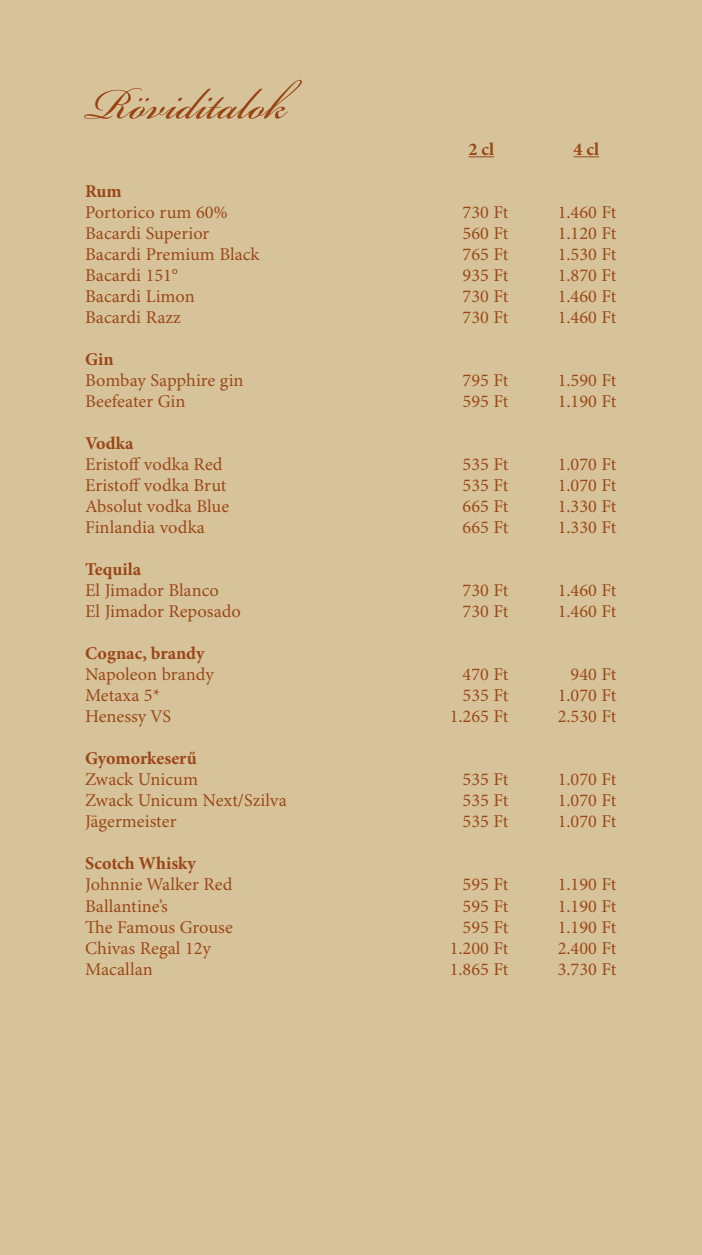
<style>
.page{position:relative;width:702px;height:1255px;background:#fff}
.page>*{position:absolute;margin:0;border:0;box-sizing:border-box;transform-origin:0 0}
.t1{font:67.5px "Bickham Script Pro";color:#9b4517}
.t2{font:18px "Minion Pro";color:#9b4517}
.t3{font:700 18px "Minion Pro";color:#9b4517}
</style>
<div class="page">
<div style="left:0;top:0;width:702px;height:1254px;background:#d6c399"></div>
<svg style="left:468px;top:156px;width:26px;height:1px"></svg>
<svg style="left:573px;top:156px;width:26px;height:1px"></svg>
<h1 class="t1" style="left:85px;top:55px;width:203px">Röviditalok</h1>
<p class="t3" style="left:468px;top:137px;width:27px">2 cl</p>
<p class="t3" style="left:573px;top:137px;width:27px">4 cl</p>
<p class="t3" style="left:85px;top:179px;width:38px">Rum</p>
<p class="t2" style="left:85px;top:201px;width:144px">Portorico rum 60%</p>
<p class="t2" style="left:462px;top:201px;width:47px">730 Ft</p>
<p class="t2" style="left:557px;top:201px;width:60px">1.460 Ft</p>
<p class="t2" style="left:85px;top:222px;width:126px">Bacardi Superior</p>
<p class="t2" style="left:462px;top:222px;width:47px">560 Ft</p>
<p class="t2" style="left:557px;top:222px;width:60px">1.120 Ft</p>
<p class="t2" style="left:85px;top:243px;width:176px">Bacardi Premium Black</p>
<p class="t2" style="left:462px;top:243px;width:47px">765 Ft</p>
<p class="t2" style="left:557px;top:243px;width:60px">1.530 Ft</p>
<p class="t2" style="left:85px;top:264px;width:95px">Bacardi 151°</p>
<p class="t2" style="left:462px;top:264px;width:47px">935 Ft</p>
<p class="t2" style="left:557px;top:264px;width:60px">1.870 Ft</p>
<p class="t2" style="left:85px;top:285px;width:111px">Bacardi Limon</p>
<p class="t2" style="left:462px;top:285px;width:47px">730 Ft</p>
<p class="t2" style="left:557px;top:285px;width:60px">1.460 Ft</p>
<p class="t2" style="left:85px;top:306px;width:97px">Bacardi Razz</p>
<p class="t2" style="left:462px;top:306px;width:47px">730 Ft</p>
<p class="t2" style="left:557px;top:306px;width:60px">1.460 Ft</p>
<p class="t3" style="left:85px;top:347px;width:30px">Gin</p>
<p class="t2" style="left:85px;top:369px;width:160px">Bombay Sapphire gin</p>
<p class="t2" style="left:462px;top:369px;width:47px">795 Ft</p>
<p class="t2" style="left:557px;top:369px;width:60px">1.590 Ft</p>
<p class="t2" style="left:85px;top:390px;width:102px">Beefeater Gin</p>
<p class="t2" style="left:462px;top:390px;width:47px">595 Ft</p>
<p class="t2" style="left:557px;top:390px;width:60px">1.190 Ft</p>
<p class="t3" style="left:85px;top:431px;width:50px">Vodka</p>
<p class="t2" style="left:85px;top:453px;width:139px">Eristoff vodka Red</p>
<p class="t2" style="left:462px;top:453px;width:47px">535 Ft</p>
<p class="t2" style="left:557px;top:453px;width:60px">1.070 Ft</p>
<p class="t2" style="left:85px;top:474px;width:143px">Eristoff vodka Brut</p>
<p class="t2" style="left:462px;top:474px;width:47px">535 Ft</p>
<p class="t2" style="left:557px;top:474px;width:60px">1.070 Ft</p>
<p class="t2" style="left:85px;top:495px;width:146px">Absolut vodka Blue</p>
<p class="t2" style="left:462px;top:495px;width:47px">665 Ft</p>
<p class="t2" style="left:557px;top:495px;width:60px">1.330 Ft</p>
<p class="t2" style="left:85px;top:516px;width:121px">Finlandia vodka</p>
<p class="t2" style="left:462px;top:516px;width:47px">665 Ft</p>
<p class="t2" style="left:557px;top:516px;width:60px">1.330 Ft</p>
<p class="t3" style="left:85px;top:557px;width:58px">Tequila</p>
<p class="t2" style="left:85px;top:579px;width:135px">El Jimador Blanco</p>
<p class="t2" style="left:462px;top:579px;width:47px">730 Ft</p>
<p class="t2" style="left:557px;top:579px;width:60px">1.460 Ft</p>
<p class="t2" style="left:85px;top:600px;width:157px">El Jimador Reposado</p>
<p class="t2" style="left:462px;top:600px;width:47px">730 Ft</p>
<p class="t2" style="left:557px;top:600px;width:60px">1.460 Ft</p>
<p class="t3" style="left:85px;top:641px;width:121px">Cognac, brandy</p>
<p class="t2" style="left:85px;top:663px;width:130px">Napoleon brandy</p>
<p class="t2" style="left:462px;top:663px;width:47px">470 Ft</p>
<p class="t2" style="left:570px;top:663px;width:47px">940 Ft</p>
<p class="t2" style="left:85px;top:684px;width:77px">Metaxa 5*</p>
<p class="t2" style="left:462px;top:684px;width:47px">535 Ft</p>
<p class="t2" style="left:557px;top:684px;width:60px">1.070 Ft</p>
<p class="t2" style="left:85px;top:706px;width:88px">Henessy VS</p>
<p class="t2" style="left:449px;top:706px;width:60px">1.265 Ft</p>
<p class="t2" style="left:557px;top:706px;width:60px">2.530 Ft</p>
<p class="t3" style="left:85px;top:746px;width:113px">Gyomorkeserű</p>
<p class="t2" style="left:85px;top:769px;width:115px">Zwack Unicum</p>
<p class="t2" style="left:462px;top:769px;width:47px">535 Ft</p>
<p class="t2" style="left:557px;top:769px;width:60px">1.070 Ft</p>
<p class="t2" style="left:85px;top:790px;width:203px">Zwack Unicum Next/Szilva</p>
<p class="t2" style="left:462px;top:790px;width:47px">535 Ft</p>
<p class="t2" style="left:557px;top:790px;width:60px">1.070 Ft</p>
<p class="t2" style="left:85px;top:811px;width:93px">Jägermeister</p>
<p class="t2" style="left:462px;top:811px;width:47px">535 Ft</p>
<p class="t2" style="left:557px;top:811px;width:60px">1.070 Ft</p>
<p class="t3" style="left:85px;top:851px;width:112px">Scotch Whisky</p>
<p class="t2" style="left:85px;top:874px;width:149px">Johnnie Walker Red</p>
<p class="t2" style="left:462px;top:874px;width:47px">595 Ft</p>
<p class="t2" style="left:557px;top:874px;width:60px">1.190 Ft</p>
<p class="t2" style="left:85px;top:895px;width:84px">Ballantine’s</p>
<p class="t2" style="left:462px;top:895px;width:47px">595 Ft</p>
<p class="t2" style="left:557px;top:895px;width:60px">1.190 Ft</p>
<p class="t2" style="left:85px;top:916px;width:149px">The Famous Grouse</p>
<p class="t2" style="left:462px;top:916px;width:47px">595 Ft</p>
<p class="t2" style="left:557px;top:916px;width:60px">1.190 Ft</p>
<p class="t2" style="left:85px;top:937px;width:127px">Chivas Regal 12y</p>
<p class="t2" style="left:449px;top:937px;width:60px">1.200 Ft</p>
<p class="t2" style="left:557px;top:937px;width:60px">2.400 Ft</p>
<p class="t2" style="left:85px;top:958px;width:69px">Macallan</p>
<p class="t2" style="left:449px;top:958px;width:60px">1.865 Ft</p>
<p class="t2" style="left:557px;top:958px;width:60px">3.730 Ft</p>
</div>
